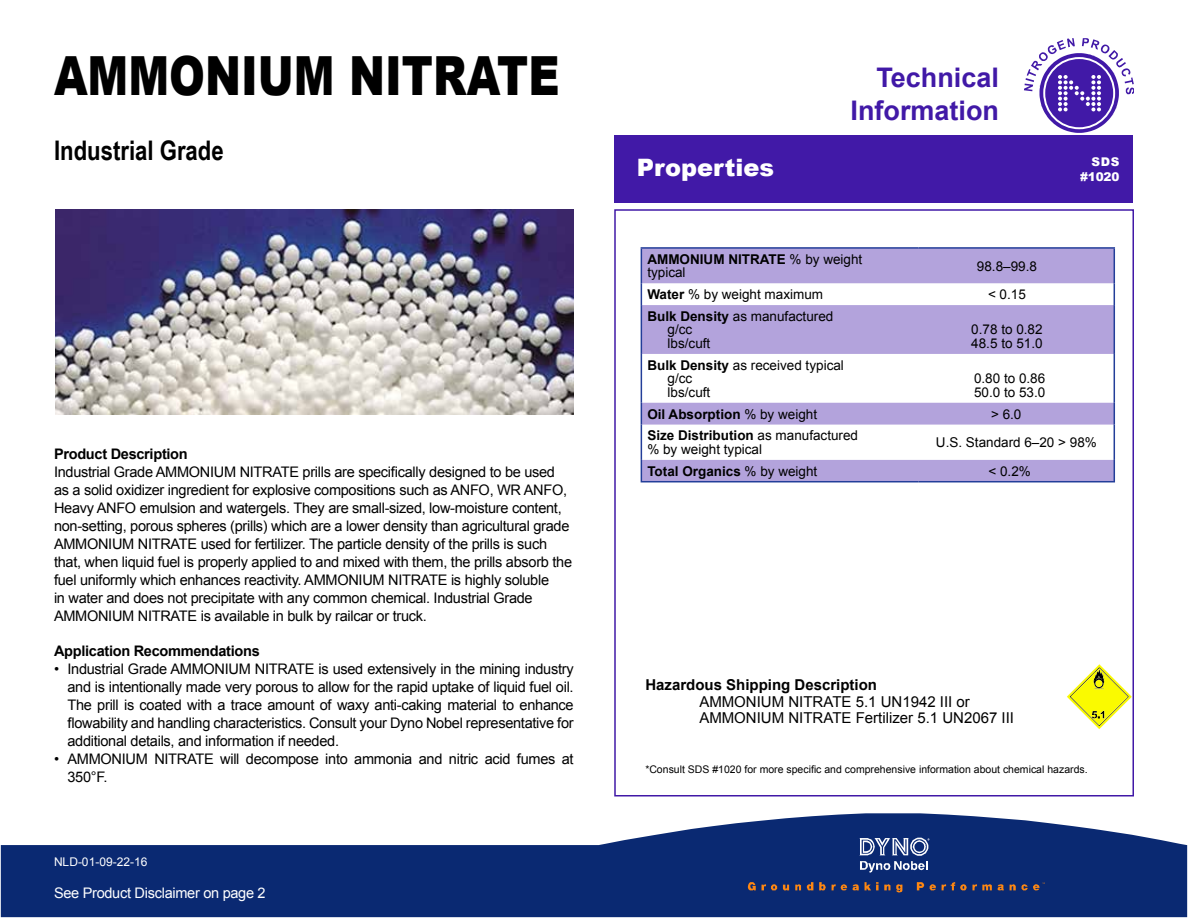
<style>
.page{position:relative;width:1188px;height:918px;background:#fff}
.page>*{position:absolute;margin:0;border:0;box-sizing:border-box;transform-origin:0 0}
.t1{font:900 54px "Arial";color:#000;scale:.8 1}
.t2{font:700 27px/32.4px "Arial";color:#4119a7;text-align:right}
.t3{font:700 27px "Arial Narrow";color:#000}
.t4{font:900 24px "Arial";color:#fff}
.t5{font:15px/16.5px "Arial";color:#000}
.t6{font:700 15px "Arial";color:#000}
.t7{font:14.55px/18px "Arial";letter-spacing:-.02em;color:#000}
.t8{font:700 14.55px "Arial";letter-spacing:-.02em;color:#000}
.t9{font:14.55px "Arial";letter-spacing:-.02em;color:#fff}
.t10{font:13.5px/13.5px "Arial";color:#000}
.t11{font:700 13.5px "Arial";color:#000}
.t12{font:12px "Arial";color:#fff}
.t13{font:900 12px/14.4px "Arial";letter-spacing:-.015em;color:#fff;text-align:right}
.t14{font:10.5px "Arial";color:#000}
.s1{font-weight:700}
.s2{font-weight:400}
</style>
<div class="page">
<svg style="left:1px;top:813px;width:1186px;height:104px;fill:#0a2972"></svg>
<svg style="left:748px;top:882px;width:8px;height:8px"></svg>
<svg style="left:762px;top:884px;width:15px;height:6px"></svg>
<svg style="left:783px;top:885px;width:6px;height:5px"></svg>
<svg style="left:795px;top:884px;width:6px;height:6px"></svg>
<svg style="left:807px;top:882px;width:6px;height:8px"></svg>
<svg style="left:819px;top:882px;width:7px;height:8px"></svg>
<svg style="left:832px;top:884px;width:15px;height:6px"></svg>
<svg style="left:853px;top:884px;width:6px;height:6px"></svg>
<svg style="left:865px;top:882px;width:25px;height:8px"></svg>
<svg style="left:896px;top:884px;width:6px;height:8px"></svg>
<svg style="left:917px;top:882px;width:7px;height:8px"></svg>
<svg style="left:930px;top:884px;width:6px;height:6px"></svg>
<svg style="left:942px;top:882px;width:50px;height:8px"></svg>
<svg style="left:998px;top:884px;width:6px;height:6px"></svg>
<svg style="left:1010px;top:884px;width:6px;height:6px"></svg>
<svg style="left:859px;top:838px;width:71px;height:35px"></svg>
<svg style="left:1022px;top:883px;width:23px;height:7px"></svg>
<div style="left:614px;top:135px;width:519px;height:67px;background:#4119a7"></div>
<div style="left:614px;top:209px;width:520px;height:587px;border:2px solid #4119a7"></div>
<svg style="left:1024px;top:38px;width:110px;height:95px"></svg>
<div style="left:1043px;top:57px;width:72px;height:72px;border:2px solid #fff;border-radius:50%"></div>
<img style="left:55px;top:209px;width:519px;height:205px">
<svg style="left:642px;top:249px;width:472px;height:232px;fill:#b3a3dc"></svg>
<hr style="left:641px;top:247px;width:278px;height:2px;background:#233e99">
<hr style="left:641px;top:249px;width:1px;height:34px;background:#233e99">
<hr style="left:919px;top:247px;width:196px;height:2px;background:#233e99">
<hr style="left:1114px;top:249px;width:1px;height:34px;background:#233e99">
<svg style="left:641px;top:283px;width:1px;height:22px"></svg>
<svg style="left:1114px;top:283px;width:1px;height:22px"></svg>
<hr style="left:641px;top:305px;width:1px;height:49px;background:#233e99">
<hr style="left:1114px;top:305px;width:1px;height:49px;background:#233e99">
<hr style="left:641px;top:354px;width:1px;height:49px;background:#233e99">
<hr style="left:1114px;top:354px;width:1px;height:49px;background:#233e99">
<svg style="left:641px;top:403px;width:1px;height:22px"></svg>
<svg style="left:1114px;top:403px;width:1px;height:22px"></svg>
<hr style="left:641px;top:425px;width:1px;height:35px;background:#233e99">
<hr style="left:1114px;top:425px;width:1px;height:35px;background:#233e99">
<svg style="left:641px;top:460px;width:1px;height:21px"></svg>
<svg style="left:1114px;top:460px;width:1px;height:21px"></svg>
<hr style="left:641px;top:481px;width:278px;height:1px;background:#233e99">
<hr style="left:919px;top:481px;width:196px;height:1px;background:#233e99">
<svg style="left:1067px;top:664px;width:65px;height:65px"></svg>
<h1 class="t1" style="left:54px;top:36px;width:634px">AMMONIUM NITRATE</h1>
<h2 class="t3" style="left:54px;top:130px;width:171px">Industrial Grade</h2>
<p class="t8" style="left:54px;top:444px;width:135px">Product Description</p>
<p class="t7" style="left:54px;top:463px;width:520px">Industrial Grade AMMONIUM NITRATE prills are specifically designed to be used as a solid oxidizer ingredient for explosive compositions such as ANFO, WR ANFO, Heavy ANFO emulsion and watergels. They are small-sized, low-moisture content, non-setting, porous spheres (prills) which are a lower density than agricultural grade AMMONIUM NITRATE used for fertilizer. The particle density of the prills is such that, when liquid fuel is properly applied to and mixed with them, the prills absorb the fuel uniformly which enhances reactivity. AMMONIUM NITRATE is highly soluble<br>in water and does not precipitate with any common chemical. Industrial Grade AMMONIUM NITRATE is available in bulk by railcar or truck.</p>
<p class="t8" style="left:54px;top:641px;width:207px">Application Recommendations</p>
<p class="t7" style="left:68px;top:660px;width:508px;text-align:justify;text-indent:-14px">• Industrial Grade AMMONIUM NITRATE is used extensively in the mining industry and is intentionally made very porous to allow for the rapid uptake of liquid fuel oil.<br>The prill is coated with a trace amount of waxy anti-caking material to enhance flowability and handling characteristics. Consult your Dyno Nobel representative for additional details, and information if needed.</p>
<p class="t7" style="left:68px;top:750px;width:508px;text-indent:-14px">• AMMONIUM NITRATE will decompose into ammonia and nitric acid fumes at<br>350°F.</p>
<p class="t12" style="left:54px;top:854px;width:95px">NLD-01-09-22-16</p>
<p class="t9" style="left:54px;top:883px;width:213px">See Product Disclaimer on page 2</p>
<h3 class="t4" style="left:637px;top:150px;width:139px">Properties</h3>
<h2 class="t2" style="left:851px;top:62px;width:150px">Technical<br>Information</h2>
<p class="t10" style="left:647px;top:252px;width:217px"><span class="s1">AMMONIUM NITRATE</span> % by weight typical</p>
<p class="t10" style="left:977px;top:259px;width:62px">98.8–99.8</p>
<p class="t10" style="left:647px;top:288px;width:177px"><span class="s1">Water</span> % by weight maximum</p>
<p class="t10" style="left:988px;top:288px;width:39px">&lt; 0.15</p>
<p class="t10" style="left:668px;top:309px;width:167px;text-indent:-20px"><span class="s1">Bulk Density</span> as manufactured g/cc<br>lbs/cuft</p>
<p class="t10" style="left:971px;top:323px;width:73px">0.78 to 0.82<br>48.5 to 51.0</p>
<p class="t10" style="left:668px;top:358px;width:178px;text-indent:-20px"><span class="s1">Bulk Density</span> as received typical g/cc<br>lbs/cuft</p>
<p class="t10" style="left:974px;top:372px;width:73px">0.80 to 0.86<br>50.0 to 53.0</p>
<p class="t13" style="left:1080px;top:155px;width:41px">SDS #1020</p>
<p class="t11" style="left:647px;top:404px;width:171px">Oil Absorption <span class="s2">% by weight</span></p>
<p class="t10" style="left:991px;top:407px;width:32px">&gt; 6.0</p>
<p class="t10" style="left:647px;top:429px;width:212px"><span class="s1">Size Distribution</span> as manufactured % by weight typical</p>
<p class="t10" style="left:936px;top:436px;width:162px">U.S. Standard 6–20 &gt; 98%</p>
<p class="t11" style="left:647px;top:461px;width:172px">Total Organics <span class="s2">% by weight</span></p>
<p class="t10" style="left:988px;top:464px;width:44px">&lt; 0.2%</p>
<p class="t6" style="left:645px;top:675px;width:233px">Hazardous Shipping Description</p>
<p class="t5" style="left:699px;top:693px;width:316px">AMMONIUM NITRATE 5.1 UN1942 III or<br>AMMONIUM NITRATE Fertilizer 5.1 UN2067 III</p>
<p class="t14" style="left:645px;top:762px;width:444px">*Consult SDS #1020 for more specific and comprehensive information about chemical hazards.</p>
</div>
